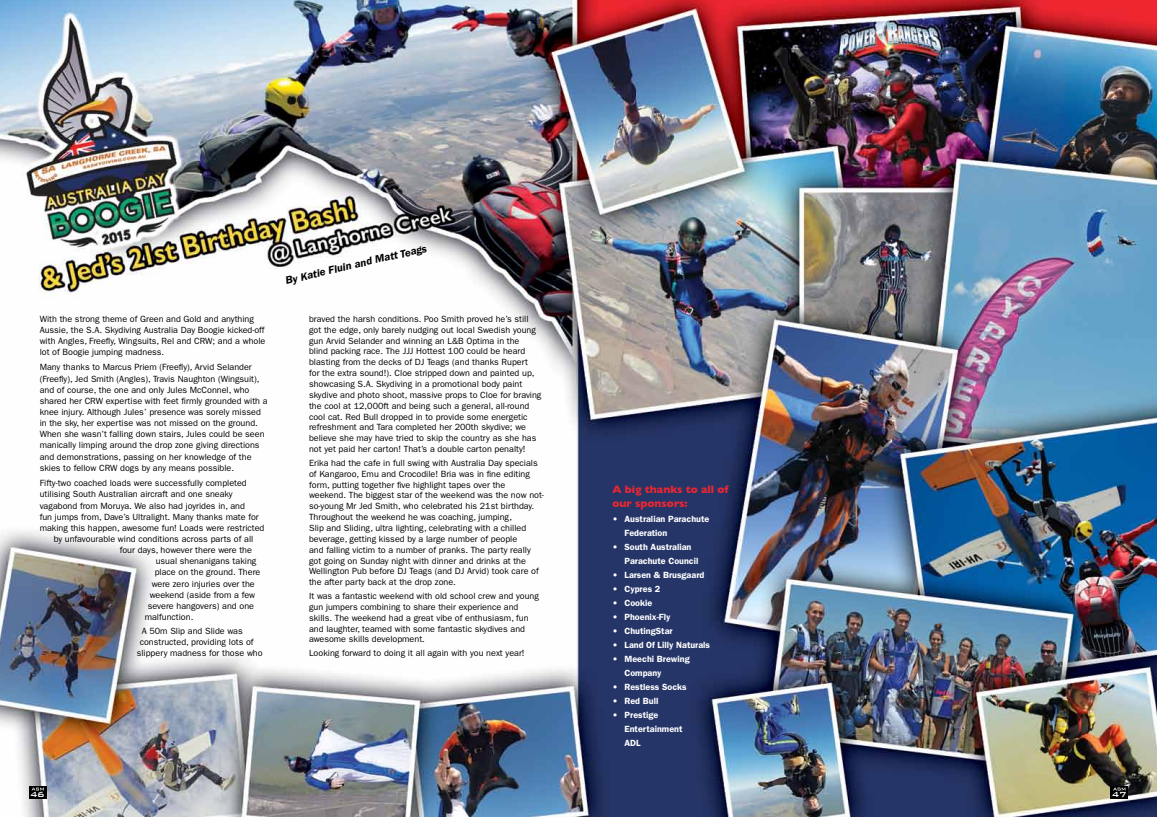
<style>
.page{position:relative;width:1157px;height:817px;background:#fff}
.page>*{position:absolute;margin:0;border:0;box-sizing:border-box;transform-origin:0 0}
.t1{font:700 11px/14px "Gill Sans";color:#ee2630}
.t2{font:italic 600 11px "Franklin Gothic";color:#000}
.t3{font:500 9.8px "Bank Gothic";color:#fff}
.t4{font:9px/10.9px "Franklin Gothic";color:#000}
.t5{font:600 9px/14px "Franklin Gothic";color:#fff}
</style>
<div class="page">
<img style="left:0;top:0;width:1157px;height:816px">
<div style="left:29px;top:785px;width:17px;height:13px;background:#000"></div>
<svg style="left:32px;top:787px;width:12px;height:3px"></svg>
<div style="left:1110px;top:785px;width:18px;height:13px;background:#000"></div>
<svg style="left:1113px;top:787px;width:12px;height:3px"></svg>
<p class="t4" style="left:40px;top:313px;width:227px">With the strong theme of Green and Gold and anything Aussie, the S.A. Skydiving Australia Day Boogie kicked-off with Angles, Freefly, Wingsuits, Rel and CRW; and a whole lot of Boogie jumping madness.</p>
<p class="t4" style="left:40px;top:362px;width:229px;line-height:11.2px">Many thanks to Marcus Priem (Freefly), Arvid Selander (Freefly), Jed Smith (Angles), Travis Naughton (Wingsuit), and of course, the one and only Jules McConnel, who shared her CRW expertise with feet firmly grounded with a knee injury. Although Jules’ presence was sorely missed in the sky, her expertise was not missed on the ground.<br>When she wasn’t falling down stairs, Jules could be seen manically limping around the drop zone giving directions and demonstrations, passing on her knowledge of the skies to fellow CRW dogs by any means possible.</p>
<p class="t4" style="left:40px;top:477px;width:209px">Fifty-two coached loads were successfully completed</p>
<p class="t4" style="left:40px;top:489px;width:194px">utilising South Australian aircraft and one sneaky</p>
<p class="t4" style="left:40px;top:500px;width:207px">vagabond from Moruya. We also had joyrides in, and</p>
<p class="t4" style="left:40px;top:511px;width:221px">fun jumps from, Dave’s Ultralight. Many thanks mate for</p>
<p class="t4" style="left:40px;top:522px;width:226px">making this happen, awesome fun! Loads were restricted</p>
<p class="t4" style="left:54px;top:533px;width:201px">by unfavourable wind conditions across parts of all</p>
<p class="t4" style="left:120px;top:544px;width:134px">four days, however there were the</p>
<p class="t4" style="left:156px;top:555px;width:102px">usual shenanigans taking</p>
<p class="t4" style="left:155px;top:567px;width:107px">place on the ground. There</p>
<p class="t4" style="left:152px;top:578px;width:105px">were zero injuries over the</p>
<p class="t4" style="left:150px;top:589px;width:107px">weekend (aside from a few</p>
<p class="t4" style="left:148px;top:600px;width:108px">severe hangovers) and one</p>
<p class="t4" style="left:145px;top:611px;width:50px">malfunction.</p>
<p class="t4" style="left:142px;top:625px;width:102px">A 50m Slip and Slide was</p>
<p class="t4" style="left:140px;top:636px;width:115px">constructed, providing lots of</p>
<p class="t4" style="left:137px;top:648px;width:127px">slippery madness for those who</p>
<p class="t2" style="left:284px;top:274px;width:146px;rotate:-13deg">By Katie Fluin and Matt Teags</p>
<p class="t4" style="left:309px;top:313px;width:234px">braved the harsh conditions. Poo Smith proved he’s still got the edge, only barely nudging out local Swedish young gun Arvid Selander and winning an L&amp;B Optima in the<br>blind packing race. The JJJ Hottest 100 could be heard blasting from the decks of DJ Teags (and thanks Rupert<br>for the extra sound!). Cloe stripped down and painted up, showcasing S.A. Skydiving in a promotional body paint skydive and photo shoot, massive props to Cloe for braving the cool at 12,000ft and being such a general, all-round cool cat. Red Bull dropped in to provide some energetic refreshment and Tara completed her 200th skydive; we believe she may have tried to skip the country as she has not yet paid her carton! That’s a double carton penalty!</p>
<p class="t4" style="left:309px;top:457px;width:236px">Erika had the cafe in full swing with Australia Day specials of Kangaroo, Emu and Crocodile! Bria was in fine editing form, putting together five highlight tapes over the weekend. The biggest star of the weekend was the now not&shy;so-young Mr Jed Smith, who celebrated his 21st birthday.<br>Throughout the weekend he was coaching, jumping,<br>Slip and Sliding, ultra lighting, celebrating with a chilled beverage, getting kissed by a large number of people<br>and falling victim to a number of pranks. The party really got going on Sunday night with dinner and drinks at the Wellington Pub before DJ Teags (and DJ Arvid) took care of the after party back at the drop zone.</p>
<p class="t4" style="left:309px;top:590px;width:231px">It was a fantastic weekend with old school crew and young gun jumpers combining to share their experience and skills. The weekend had a great vibe of enthusiasm, fun and laughter, teamed with some fantastic skydives and awesome skills development.</p>
<p class="t4" style="left:309px;top:647px;width:217px">Looking forward to doing it all again with you next year!</p>
<p class="t1" style="left:612px;top:481px;width:118px">A big thanks to all of our sponsors:</p>
<p class="t5" style="left:612px;top:511px;width:98px">• Australian Parachute<br>Federation</p>
<p class="t5" style="left:624px;top:539px;width:75px;text-indent:-12px">• South Australian<br>Parachute Council</p>
<p class="t5" style="left:612px;top:567px;width:93px">• Larsen &amp; Brusgaard</p>
<p class="t5" style="left:612px;top:581px;width:49px">• Cypres 2</p>
<p class="t5" style="left:612px;top:595px;width:41px">• Cookie</p>
<p class="t5" style="left:612px;top:609px;width:59px">• Phoenix-Fly</p>
<p class="t5" style="left:612px;top:623px;width:62px">• ChutingStar</p>
<p class="t5" style="left:612px;top:637px;width:99px">• Land Of Lilly Naturals</p>
<p class="t5" style="left:624px;top:651px;width:67px;text-indent:-12px">• Meechi Brewing<br>Company</p>
<p class="t5" style="left:612px;top:679px;width:76px">• Restless Socks</p>
<p class="t5" style="left:612px;top:693px;width:47px">• Red Bull</p>
<p class="t5" style="left:624px;top:707px;width:59px;text-indent:-12px">• Prestige<br>Entertainment<br>ADL</p>
<p class="t3" style="left:30px;top:786px;width:16px">46</p>
<p class="t3" style="left:1112px;top:786px;width:16px">47</p>
</div>
